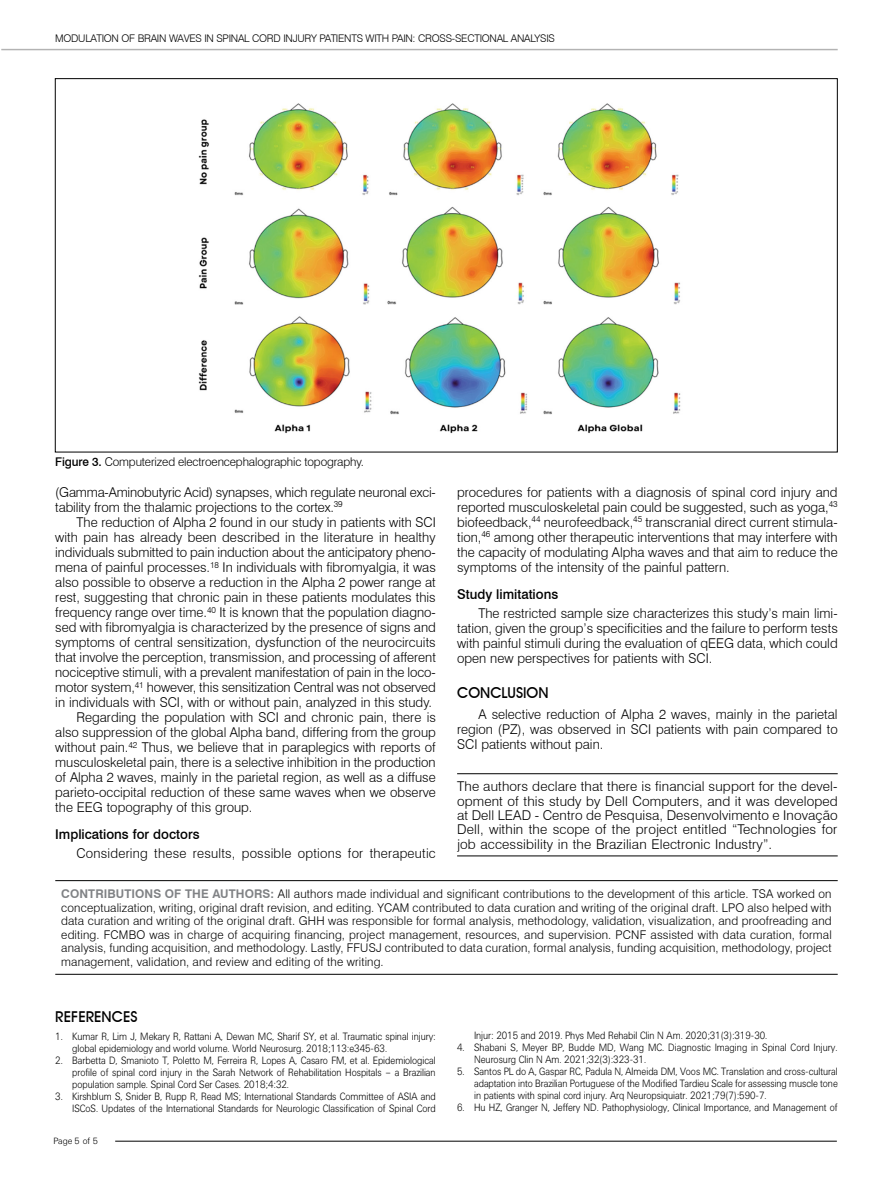
<style>
.page{position:relative;width:893px;height:1191px;background:#fff}
.page>*{position:absolute;margin:0;border:0;box-sizing:border-box;transform-origin:0 0}
.t1{font:500 15px "Avant Garde IT Cby BT";color:#000}
.t2{font:300 13.5px/15px "Swiss 721 BT";color:#000;text-align:justify}
.t3{font:500 13.5px "Swiss 721 BT";color:#000}
.t4{font:300 12px/13.5px "Swiss 721 BT";letter-spacing:-.01em;color:#000;text-align:justify}
.t5{font:300 10.5px/12px "Univers BQ";letter-spacing:-.005em;color:#000;scale:.9 1}
.t6{font:300 10.5px "Swiss 721 BT";letter-spacing:-.025em;color:#000}
.t7{font:300 9px "Univers BQ";color:#000}
.s1{font-weight:500}
.s2{font-weight:700;color:#808285}
</style>
<div class="page">
<hr style="left:1px;top:49px;width:837px;height:1px;background:#000">
<hr style="left:115px;top:1140px;width:722px;height:1px;background:#000">
<hr style="left:457px;top:773px;width:381px;height:1px;background:#000">
<hr style="left:457px;top:855px;width:381px;height:1px;background:#000">
<img style="left:198px;top:103px;width:483px;height:331px">
<hr style="left:55px;top:880px;width:783px;height:1px;background:#000">
<hr style="left:55px;top:974px;width:783px;height:1px;background:#000">
<p class="t6" style="left:55px;top:32px;width:501px">MODULATION OF BRAIN WAVES IN SPINAL CORD INJURY PATIENTS WITH PAIN: CROSS-SECTIONAL ANALYSIS</p>
<p class="t4" style="left:55px;top:455px;width:310px"><span class="s1">Figure 3.</span> Computerized electroencephalographic topography.</p>
<p class="t2" style="left:55px;top:485px;width:382px">(Gamma-Aminobutyric Acid) synapses, which regulate neuronal exci&shy;tability from the thalamic projections to the cortex.<sup>39</sup></p>
<p class="t2" style="left:77px;top:515px;width:361px">The reduction of Alpha 2 found in our study in patients with SCI</p>
<p class="t2" style="left:55px;top:530px;width:382px">with pain has already been described in the literature in healthy</p>
<p class="t2" style="left:55px;top:545px;width:382px">individuals submitted to pain induction about the anticipatory pheno-</p>
<p class="t2" style="left:55px;top:560px;width:382px">mena of painful processes.<sup>18</sup> In individuals with fibromyalgia, it was</p>
<p class="t2" style="left:55px;top:575px;width:382px">also possible to observe a reduction in the Alpha 2 power range at</p>
<p class="t2" style="left:55px;top:590px;width:382px">rest, suggesting that chronic pain in these patients modulates this</p>
<p class="t2" style="left:55px;top:605px;width:382px">frequency range over time.<sup>40</sup> It is known that the population diagno-</p>
<p class="t2" style="left:55px;top:620px;width:382px">sed with fibromyalgia is characterized by the presence of signs and</p>
<p class="t2" style="left:55px;top:635px;width:382px">symptoms of central sensitization, dysfunction of the neurocircuits</p>
<p class="t2" style="left:55px;top:650px;width:382px">that involve the perception, transmission, and processing of afferent</p>
<p class="t2" style="left:55px;top:665px;width:382px">nociceptive stimuli, with a prevalent manifestation of pain in the loco-</p>
<p class="t2" style="left:55px;top:680px;width:382px">motor system,<sup>41</sup> however, this sensitization Central was not observed</p>
<p class="t2" style="left:55px;top:695px;width:378px">in individuals with SCI, with or without pain, analyzed in this study.</p>
<p class="t2" style="left:77px;top:710px;width:361px">Regarding the population with SCI and chronic pain, there is</p>
<p class="t2" style="left:55px;top:725px;width:382px">also suppression of the global Alpha band, differing from the group</p>
<p class="t2" style="left:55px;top:740px;width:382px">without pain.<sup>42</sup> Thus, we believe that in paraplegics with reports of</p>
<p class="t2" style="left:55px;top:755px;width:382px">musculoskeletal pain, there is a selective inhibition in the production</p>
<p class="t2" style="left:55px;top:770px;width:382px">of Alpha 2 waves, mainly in the parietal region, as well as a diffuse</p>
<p class="t2" style="left:55px;top:785px;width:382px">parieto-occipital reduction of these same waves when we observe</p>
<p class="t2" style="left:55px;top:800px;width:199px">the EEG topography of this group.</p>
<p class="t3" style="left:55px;top:826px;width:146px">Implications for doctors</p>
<p class="t2" style="left:77px;top:845px;width:361px">Considering these results, possible options for therapeutic</p>
<p class="t2" style="left:457px;top:485px;width:382px">procedures for patients with a diagnosis of spinal cord injury and reported musculoskeletal pain could be suggested, such as yoga,<sup>43 </sup>biofeedback,<sup>44</sup> neurofeedback,<sup>45</sup> transcranial direct current stimula&shy;tion,<sup>46</sup> among other therapeutic interventions that may interfere with the capacity of modulating Alpha waves and that aim to reduce the symptoms of the intensity of the painful pattern.</p>
<p class="t3" style="left:457px;top:586px;width:103px">Study limitations</p>
<p class="t2" style="left:457px;top:605px;width:382px;text-indent:21px">The restricted sample size characterizes this study’s main limi&shy;tation, given the group’s specificities and the failure to perform tests with painful stimuli during the evaluation of qEEG data, which could open new perspectives for patients with SCI.</p>
<p class="t1" style="left:457px;top:683px;width:93px">CONCLUSION</p>
<p class="t2" style="left:457px;top:706px;width:382px;text-indent:21px">A selective reduction of Alpha 2 waves, mainly in the parietal region (PZ), was observed in SCI patients with pain compared to SCI patients without pain.</p>
<p class="t2" style="left:457px;top:779px;width:382px;line-height:14.4px">The authors declare that there is financial support for the devel&shy;opment of this study by Dell Computers, and it was developed at Dell LEAD - Centro de Pesquisa, Desenvolvimento e Inovação Dell, within the scope of the project entitled “Technologies for job accessibility in the Brazilian Electronic Industry”.</p>
<p class="t4" style="left:61px;top:887px;width:772px"><span class="s2">CONTRIBUTIONS OF THE AUTHORS:</span> All authors made individual and significant contributions to the development of this article. TSA worked on conceptualization, writing, original draft revision, and editing. YCAM contributed to data curation and writing of the original draft. LPO also helped with data curation and writing of the original draft. GHH was responsible for formal analysis, methodology, validation, visualization, and proofreading and editing. FCMBO was in charge of acquiring financing, project management, resources, and supervision. PCNF assisted with data curation, formal analysis, funding acquisition, and methodology. Lastly, FFUSJ contributed to data curation, formal analysis, funding acquisition, methodology, project management, validation, and review and editing of the writing.</p>
<p class="t1" style="left:55px;top:1007px;width:84px">REFERENCES</p>
<p class="t5" style="left:72px;top:1031px;width:405px;text-indent:-17px">1. Kumar R, Lim J, Mekary R, Rattani A, Dewan MC, Sharif SY, et al. Traumatic spinal injury: global epidemiology and world volume. World Neurosurg. 2018;113:e345-63.</p>
<p class="t5" style="left:72px;top:1055px;width:405px;text-align:justify;text-indent:-17px">2. Barbetta D, Smanioto T, Poletto M, Ferreira R, Lopes A, Casaro FM, et al. Epidemiological profile of spinal cord injury in the Sarah Network of Rehabilitation Hospitals – a Brazilian population sample. Spinal Cord Ser Cases. 2018;4:32.</p>
<p class="t5" style="left:55px;top:1091px;width:424px;text-align:right">3. Kirshblum S, Snider B, Rupp R, Read MS; International Standards Committee of ASIA and<br>ISCoS. Updates of the International Standards for Neurologic Classification of Spinal Cord</p>
<p class="t7" style="left:53px;top:1136px;width:46px">Page 5 of 5</p>
<p class="t5" style="left:474px;top:1030px;width:327px">Injur: 2015 and 2019. Phys Med Rehabil Clin N Am. 2020;31(3):319-30.</p>
<p class="t5" style="left:474px;top:1042px;width:405px;text-indent:-17px">4. Shabani S, Meyer BP, Budde MD, Wang MC. Diagnostic Imaging in Spinal Cord Injury.<br>Neurosurg Clin N Am. 2021;32(3):323-31.</p>
<p class="t5" style="left:474px;top:1066px;width:406px;text-align:justify;text-indent:-17px">5. Santos PL do A, Gaspar RC, Padula N, Almeida DM, Voos MC. Translation and cross-cultural adaptation into Brazilian Portuguese of the Modified Tardieu Scale for assessing muscle tone in patients with spinal cord injury. Arq Neuropsiquiatr. 2021;79(7):590-7.</p>
<p class="t5" style="left:457px;top:1102px;width:424px">6. Hu HZ, Granger N, Jeffery ND. Pathophysiology, Clinical Importance, and Management of</p>
</div>
